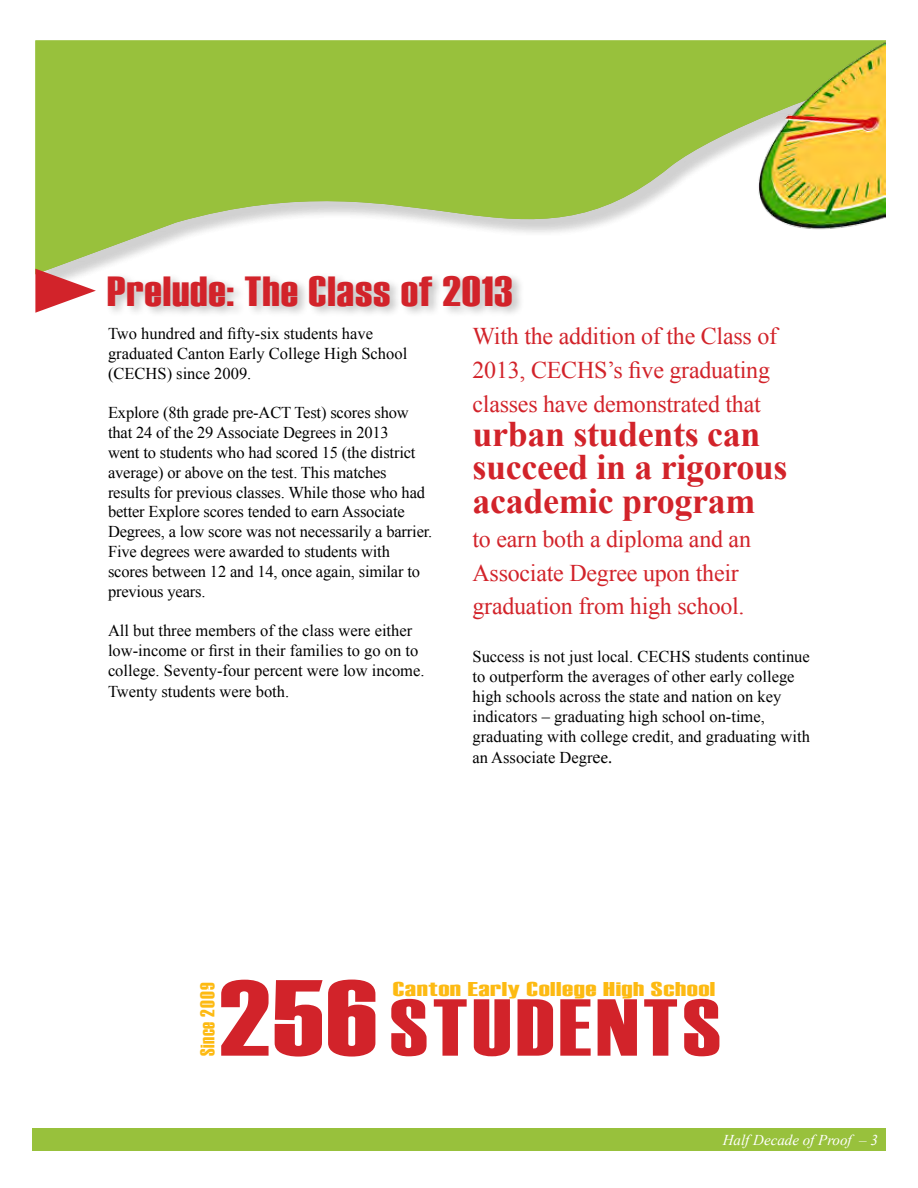
<style>
.page{position:relative;width:918px;height:1188px;background:#fff}
.page>*{position:absolute;margin:0;border:0;box-sizing:border-box;transform-origin:0 0}
.t1{font:80.55px "Haettenschweiler";letter-spacing:.045em;color:#d2232a;scale:1.25 1}
.t2{font:42px "Haettenschweiler";letter-spacing:.02em;color:#d2232a;scale:1.15 1}
.t3{font:700 36px/33.8px "Times New Roman";letter-spacing:-.01em;color:#d2232a}
.t4{font:24px/33.8px "Times New Roman";letter-spacing:-.01em;color:#d2232a}
.t5{font:19.95px "Haettenschweiler";letter-spacing:.02em;color:#fdba12;scale:1.56 1}
.t6{font:19.95px "Haettenschweiler";letter-spacing:.04em;color:#fdba12}
.t7{font:16.5px/19.8px "Times New Roman";color:#000}
.t8{font:italic 15px "Times New Roman";color:#fff}
.s1{font-size:18px}
.s2{font-family:"Minion Pro";font-size:18px}
.s3{font-size:108px}
</style>
<div class="page">
<div style="left:32px;top:1129px;width:854px;height:22px;background:#98c13c"></div>
<svg style="left:35px;top:40px;width:851px;height:230px;fill:#98c13c"></svg>
<img style="left:746px;top:42px;width:140px;height:192px">
<div style="left:105px;top:271px;width:420px;height:47px;background:#000;opacity:.25"></div>
<svg style="left:35px;top:269px;width:61px;height:44px"></svg>
<h2 class="t2" style="left:107px;top:267px;width:354px">Prelude: The Class of 2013</h2>
<h3 class="t4" style="left:472px;top:319px;width:306px">With the addition of the Class of<br>2013, CECHS’s five graduating classes have demonstrated that</h3>
<h3 class="t3" style="left:472px;top:416px;width:317px">urban students can succeed in a rigorous academic program</h3>
<h3 class="t4" style="left:472px;top:522px;width:280px">to earn both a diploma and an<br>Associate Degree upon their graduation from high school.</h3>
<p class="t7" style="left:472px;top:647px;width:339px">Success is not just local. CECHS students continue to outperform the averages of other early college high schools across the state and nation on key indicators – graduating high school on-time, graduating with college credit, and graduating with</p>
<p class="t7" style="left:472px;top:748px;width:141px">an Associate Degr<span class="s1">e</span><span class="s2">e.</span></p>
<p class="t7" style="left:108px;top:324px;width:301px">Two hundred and fifty-six students have graduated Canton Early College High School (CECHS) since 2009.</p>
<p class="t7" style="left:108px;top:403px;width:326px">Explore (8th grade pre-ACT Test) scores show that 24 of the 29 Associate Degrees in 2013<br>went to students who had scored 15 (the district average) or above on the test. This matches results for previous classes. While those who had better Explore scores tended to earn Associate Degrees, a low score was not necessarily a barrier.<br>Five degrees were awarded to students with scores between 12 and 14, once again, similar to previous years.</p>
<p class="t7" style="left:108px;top:621px;width:318px">All but three members of the class were either low-income or first in their families to go on to college. Seventy-four percent were low income.</p>
<p class="t7" style="left:108px;top:682px;width:183px">Twenty students were both.</p>
<p class="t6" style="left:196px;top:1056px;width:76px;rotate:-90deg">Since 2009</p>
<h1 class="t1" style="left:219px;top:982px;width:403px"><span class="s3">256</span>STUDENTS</h1>
<p class="t5" style="left:393px;top:978px;width:208px">Canton Early College High School</p>
<p class="t8" style="left:723px;top:1131px;width:157px">Half Decade of Proof – 3</p>
</div>
